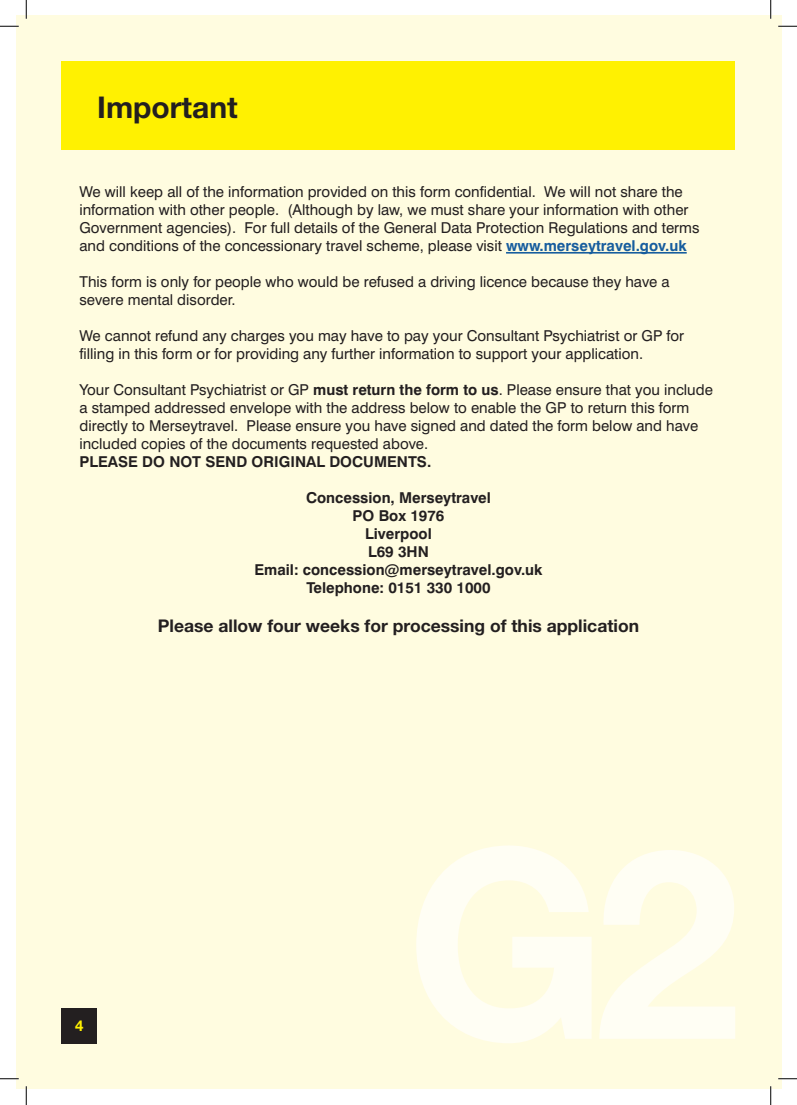
<style>
.page{position:relative;width:797px;height:1105px;background:#fff}
.page>*{position:absolute;margin:0;border:0;box-sizing:border-box;transform-origin:0 0}
.t1{font:700 30px "Helvetica Neue";color:#231f20}
.t2{font:700 17.5px "Helvetica Neue";color:#231f20}
.t3{font:15px/18px "Swiss 721 BT";color:#231f20}
.t4{font:700 15px "Swiss 721 BT";color:#231f20}
.t5{font:700 15px "Helvetica Neue";color:#fff101}
.s1{font-weight:700;color:#175d9e}
.s2{font-weight:700}
</style>
<div class="page">
<div style="left:16px;top:16px;width:765px;height:1073px;background:#fffce0"></div>
<svg style="left:416px;top:846px;width:319px;height:197px;fill:#fffef4"></svg>
<div style="left:62px;top:62px;width:673px;height:88px;background:#fff101"></div>
<hr style="left:506px;top:252px;width:180px;height:2px;background:#175d9e">
<div style="left:62px;top:1008px;width:35px;height:35px;background:#231f20"></div>
<svg style="left:0;top:25px;width:19px;height:2px"></svg>
<svg style="left:778px;top:25px;width:19px;height:2px"></svg>
<svg style="left:0;top:1078px;width:19px;height:1px"></svg>
<svg style="left:778px;top:1078px;width:19px;height:1px"></svg>
<svg style="left:25px;top:0;width:2px;height:19px"></svg>
<svg style="left:25px;top:1086px;width:2px;height:19px"></svg>
<svg style="left:770px;top:0;width:1px;height:19px"></svg>
<svg style="left:770px;top:1086px;width:1px;height:19px"></svg>
<p class="t1" style="left:97px;top:88px;width:142px">Important</p>
<p class="t3" style="left:79px;top:183px;width:621px">We will keep all of the information provided on this form confidential. We will not share the information with other people. (Although by law, we must share your information with other Government agencies). For full details of the General Data Protection Regulations and terms and conditions of the concessionary travel scheme, please visit <span class="s1">www.merseytravel.gov.uk</span></p>
<p class="t3" style="left:79px;top:273px;width:592px">This form is only for people who would be refused a driving licence because they have a severe mental disorder.</p>
<p class="t3" style="left:79px;top:327px;width:606px">We cannot refund any charges you may have to pay your Consultant Psychiatrist or GP for filling in this form or for providing any further information to support your application.</p>
<p class="t3" style="left:79px;top:381px;width:635px">Your Consultant Psychiatrist or GP <span class="s2">must return the form to us</span>. Please ensure that you include a stamped addressed envelope with the address below to enable the GP to return this form directly to Merseytravel. Please ensure you have signed and dated the form below and have included copies of the documents requested above.</p>
<p class="t4" style="left:79px;top:453px;width:353px">PLEASE DO NOT SEND ORIGINAL DOCUMENTS.</p>
<p class="t4" style="left:306px;top:489px;width:186px">Concession, Merseytravel</p>
<p class="t4" style="left:352px;top:507px;width:93px">PO Box 1976</p>
<p class="t4" style="left:365px;top:525px;width:68px">Liverpool</p>
<p class="t4" style="left:368px;top:543px;width:62px">L69 3HN</p>
<p class="t4" style="left:254px;top:561px;width:290px">Email: concession@merseytravel.gov.uk</p>
<p class="t4" style="left:306px;top:579px;width:186px">Telephone: 0151 330 1000</p>
<p class="t2" style="left:158px;top:615px;width:483px">Please allow four weeks for processing of this application</p>
<p class="t5" style="left:75px;top:1017px;width:10px">4</p>
</div>
